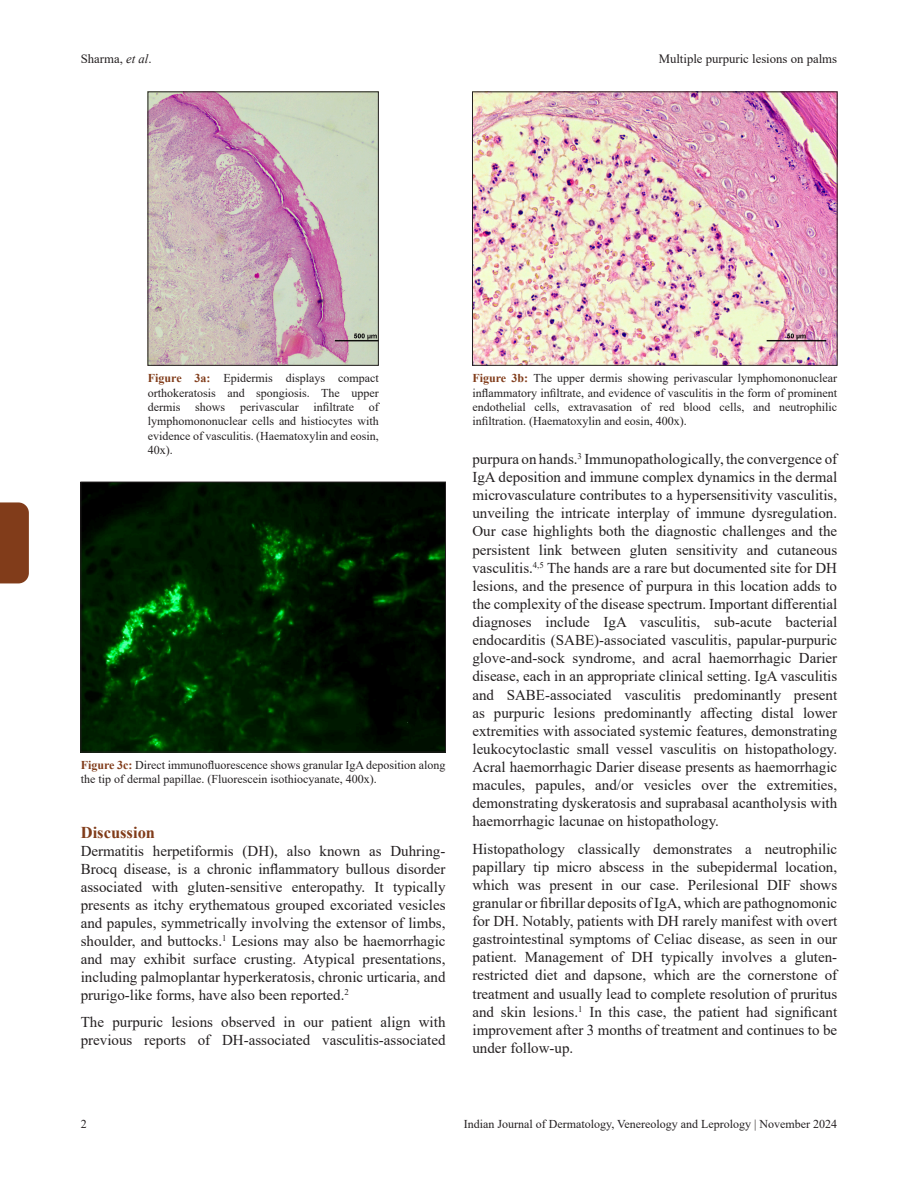
<style>
.page{position:relative;width:918px;height:1188px;background:#fff}
.page>*{position:absolute;margin:0;border:0;box-sizing:border-box;transform-origin:0 0}
.Head-A{font:700 16.5px "Times New Roman";color:#813c1a}
.para{font:15px/18.1px "Times New Roman";color:#231f20;text-align:justify}
.para_first{font:15px/18px "Times New Roman";color:#231f20;text-align:justify}
.t1{font:12.75px "Times New Roman";color:#231f20}
.float_figure_figure{font:12px/14.4px "Times New Roman";color:#231f20;text-align:justify}
.s1{font-style:italic}
.s2{font-weight:700;color:#813c1a}
</style>
<div class="page">
<div style="left:0;top:502px;width:29px;height:81px;background:#813c1a"></div>
<img style="left:150px;top:93px;width:227px;height:271px">
<div style="left:148px;top:91px;width:231px;height:275px;border:1px solid #231f20"></div>
<img style="left:474px;top:93px;width:362px;height:271px">
<div style="left:472px;top:91px;width:366px;height:275px;border:1px solid #231f20"></div>
<img style="left:82px;top:484px;width:362px;height:266px">
<div style="left:80px;top:482px;width:366px;height:270px;border:1px solid #231f20"></div>
<p class="t1" style="left:81px;top:50px;width:72px">Sharma, <span class="s1">et al</span>.</p>
<p class="t1" style="left:659px;top:50px;width:180px">Multiple purpuric lesions on palms</p>
<p class="float_figure_figure" style="left:148px;top:371px;width:232px"><span class="s2">Figure 3a:</span> Epidermis displays compact orthokeratosis and spongiosis. The upper dermis shows perivascular infiltrate of lymphomononuclear cells and histiocytes with evidence of vasculitis. (Haematoxylin and eosin, 40x).</p>
<p class="float_figure_figure" style="left:473px;top:371px;width:366px"><span class="s2">Figure 3b:</span> The upper dermis showing perivascular lymphomononuclear inflammatory infiltrate, and evidence of vasculitis in the form of prominent endothelial cells, extravasation of red blood cells, and neutrophilic infiltration. (Haematoxylin and eosin, 400x).</p>
<p class="para" style="left:472px;top:449px;width:366px">purpura on hands.<sup>3</sup> Immunopathologically, the convergence of IgA deposition and immune complex dynamics in the dermal microvasculature contributes to a hypersensitivity vasculitis, unveiling the intricate interplay of immune dysregulation.<br>Our case highlights both the diagnostic challenges and the persistent link between gluten sensitivity and cutaneous vasculitis.<sup>4,5</sup> The hands are a rare but documented site for DH lesions, and the presence of purpura in this location adds to the complexity of the disease spectrum. Important differential diagnoses include IgA vasculitis, sub-acute bacterial endocarditis (SABE)-associated vasculitis, papular-purpuric glove-and-sock syndrome, and acral haemorrhagic Darier disease, each in an appropriate clinical setting. IgA vasculitis and SABE-associated vasculitis predominantly present as purpuric lesions predominantly affecting distal lower extremities with associated systemic features, demonstrating leukocytoclastic small vessel vasculitis on histopathology.<br>Acral haemorrhagic Darier disease presents as haemorrhagic macules, papules, and/or vesicles over the extremities, demonstrating dyskeratosis and suprabasal acantholysis with haemorrhagic lacunae on histopathology.</p>
<p class="para" style="left:472px;top:839px;width:366px">Histopathology classically demonstrates a neutrophilic papillary tip micro abscess in the subepidermal location, which was present in our case. Perilesional DIF shows granular or fibrillar deposits of IgA, which are pathognomonic for DH. Notably, patients with DH rarely manifest with overt gastrointestinal symptoms of Celiac disease, as seen in our patient. Management of DH typically involves a gluten&shy;restricted diet and dapsone, which are the cornerstone of treatment and usually lead to complete resolution of pruritus and skin lesions.<sup>1</sup> In this case, the patient had significant improvement after 3 months of treatment and continues to be under follow-up.</p>
<p class="float_figure_figure" style="left:81px;top:757px;width:366px"><span class="s2">Figure 3c:</span> Direct immunofluorescence shows granular IgA deposition along the tip of dermal papillae. (Fluorescein isothiocyanate, 400x).</p>
<p class="Head-A" style="left:81px;top:821px;width:76px">Discussion</p>
<p class="para_first" style="left:81px;top:842px;width:366px">Dermatitis herpetiformis (DH), also known as Duhring-Brocq disease, is a chronic inflammatory bullous disorder associated with gluten-sensitive enteropathy. It typically presents as itchy erythematous grouped excoriated vesicles and papules, symmetrically involving the extensor of limbs, shoulder, and buttocks.<sup>1</sup> Lesions may also be haemorrhagic and may exhibit surface crusting. Atypical presentations, including palmoplantar hyperkeratosis, chronic urticaria, and prurigo-like forms, have also been reported.<sup>2</sup></p>
<p class="para" style="left:81px;top:1013px;width:366px">The purpuric lesions observed in our patient align with previous reports of DH-associated vasculitis-associated</p>
<p class="float_figure_figure" style="left:81px;top:1117px;width:7px">2</p>
<p class="float_figure_figure" style="left:464px;top:1117px;width:375px">Indian Journal of Dermatology, Venereology and Leprology | November 2024</p>
</div>
